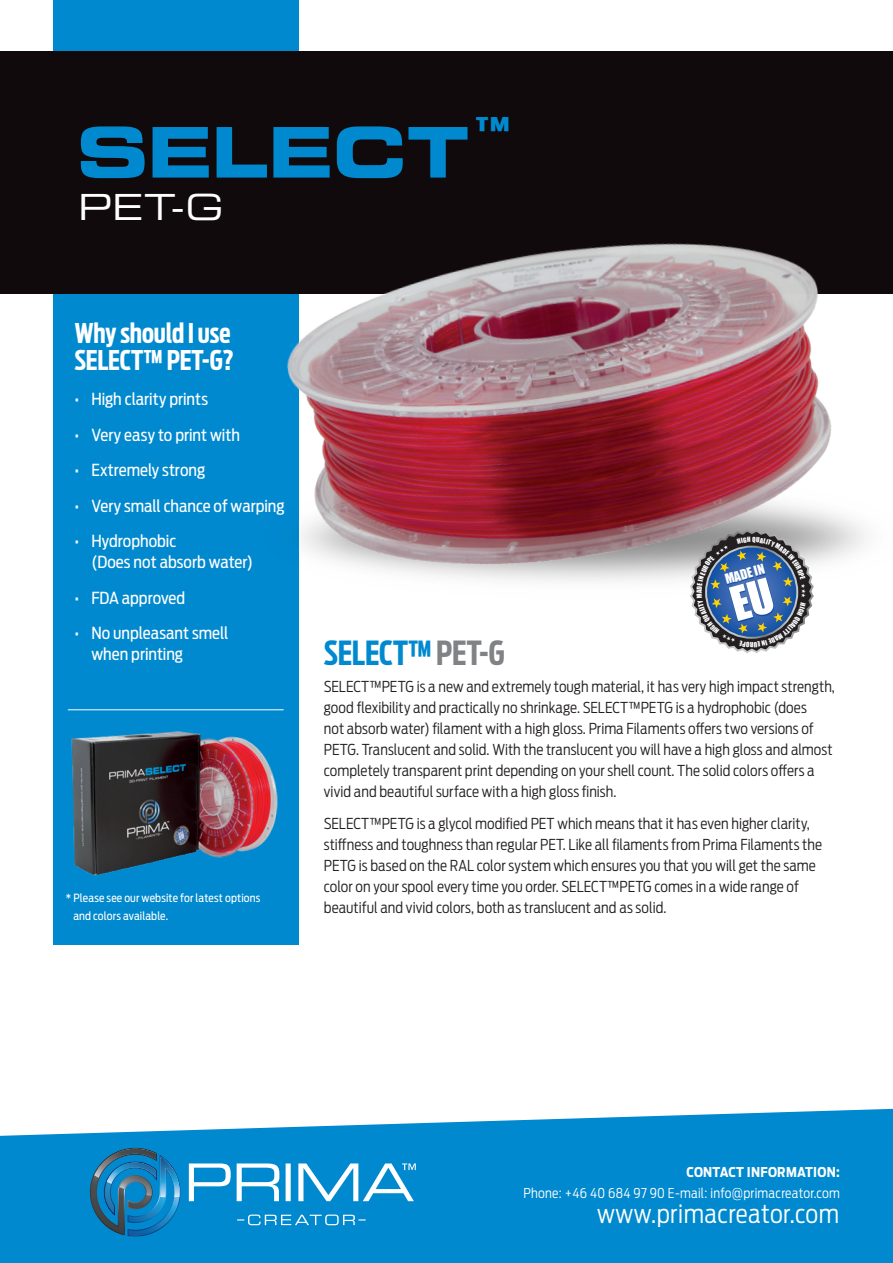
<style>
.page{position:relative;width:893px;height:1263px;background:#fff}
.page>*{position:absolute;margin:0;border:0;box-sizing:border-box;transform-origin:0 0}
.t1{font:69.75px "Eurostile Bold Extended Two";letter-spacing:-.015em;color:#0089cf}
.t2{font:36px "Eurostile Extended Two";color:#fff}
.t3{font:34.5px "Eurostile Bold Extended Two";color:#0089cf}
.t4{font:700 33px "Antenna Extra Cond";letter-spacing:-.01em;color:#0089cf}
.t5{font:700 27px/27px "Antenna Extra Cond";letter-spacing:-.005em;color:#fff}
.t6{font:300 25.5px "Antenna Cond";letter-spacing:.02em;color:#fff}
.t7{font:16.5px/21px "Antenna Cond";color:#fff}
.t8{font:300 15px/21px "Antenna Cond";color:#231f20}
.t9{font:300 13.5px "Antenna Cond";letter-spacing:.02em;color:#fff}
.t10{font:700 13.5px "Antenna Cond";letter-spacing:.02em;color:#fff}
.t11{font:12.75px "Impact";color:#fff}
.t12{font:11.25px/18px "Antenna Cond";letter-spacing:.015em;color:#fff}
.s1{color:#808285}
</style>
<div class="page">
<svg style="left:0;top:1109px;width:893px;height:154px;background:#1994d3"></svg>
<div style="left:53px;top:0;width:245px;height:945px;background:#0089cf"></div>
<div style="left:0;top:51px;width:893px;height:242px;background:#110a0c"></div>
<img style="left:207px;top:46px;width:686px;height:717px">
<img style="left:67px;top:684px;width:227px;height:192px">
<hr style="left:68px;top:709px;width:216px;height:1px;background:#fff">
<svg style="left:189px;top:1163px;width:227px;height:38px"></svg>
<svg style="left:237px;top:1214px;width:129px;height:11px"></svg>
<img style="left:157px;top:1155px;width:26px;height:82px">
<img style="left:89px;top:1147px;width:68px;height:88px">
<img style="left:128px;top:1156px;width:53px;height:81px">
<img style="left:90px;top:1148px;width:66px;height:86px">
<img style="left:160px;top:1156px;width:21px;height:41px">
<img style="left:107px;top:1178px;width:49px;height:6px">
<img style="left:120px;top:1178px;width:33px;height:18px">
<img style="left:94px;top:1148px;width:62px;height:30px">
<svg style="left:689px;top:528px;width:126px;height:126px;background:#667890"></svg>
<h1 class="t1" style="left:77px;top:103px;width:394px">SELECT</h1>
<h2 class="t2" style="left:78px;top:182px;width:147px">PET-G</h2>
<h3 class="t3" style="left:475px;top:105px;width:36px">™</h3>
<h3 class="t5" style="left:74px;top:319px;width:161px">Why should I use<br>SELECT™ PET-G?</h3>
<p class="t7" style="left:74px;top:389px;width:135px">• High clarity prints</p>
<p class="t7" style="left:74px;top:424px;width:167px">• Very easy to print with</p>
<p class="t7" style="left:74px;top:460px;width:132px">• Extremely strong</p>
<p class="t7" style="left:74px;top:495px;width:212px">• Very small chance of warping</p>
<p class="t7" style="left:91px;top:531px;width:163px;text-indent:-17px">• Hydrophobic<br>(Does not absorb water)</p>
<p class="t7" style="left:74px;top:587px;width:112px">• FDA approved</p>
<p class="t7" style="left:91px;top:623px;width:138px;text-indent:-17px">• No unpleasant smell when printing</p>
<h3 class="t4" style="left:324px;top:634px;width:182px">SELECT™<span class="s1">PET-G</span></h3>
<p class="t11" style="left:723px;top:570px;width:42px;rotate:-16deg">MADE IN</p>
<p class="t12" style="left:73px;top:889px;width:189px;text-indent:-7px">* Please see our website for latest options and colors available.</p>
<p class="t8" style="left:324px;top:676px;width:513px">SELECT™PETG is a new and extremely tough material, it has very high impact strength, good flexibility and practically no shrinkage. SELECT™PETG is a hydrophobic (does<br>not absorb water) filament with a high gloss. Prima Filaments offers two versions of PETG. Translucent and solid. With the translucent you will have a high gloss and almost completely transparent print depending on your shell count. The solid colors offers a vivid and beautiful surface with a high gloss finish.</p>
<p class="t8" style="left:324px;top:813px;width:500px">SELECT™PETG is a glycol modified PET which means that it has even higher clarity, stiffness and toughness than regular PET. Like all filaments from Prima Filaments the PETG is based on the RAL color system which ensures you that you will get the same color on your spool every time you order. SELECT™PETG comes in a wide range of beautiful and vivid colors, both as translucent and as solid.</p>
<p class="t10" style="left:686px;top:1164px;width:155px">CONTACT INFORMATION:</p>
<p class="t9" style="left:523px;top:1185px;width:318px">Phone: +46 40 684 97 90 E-mail: info@primacreator.com</p>
<h3 class="t6" style="left:597px;top:1199px;width:243px">www.primacreator.com</h3>
</div>
